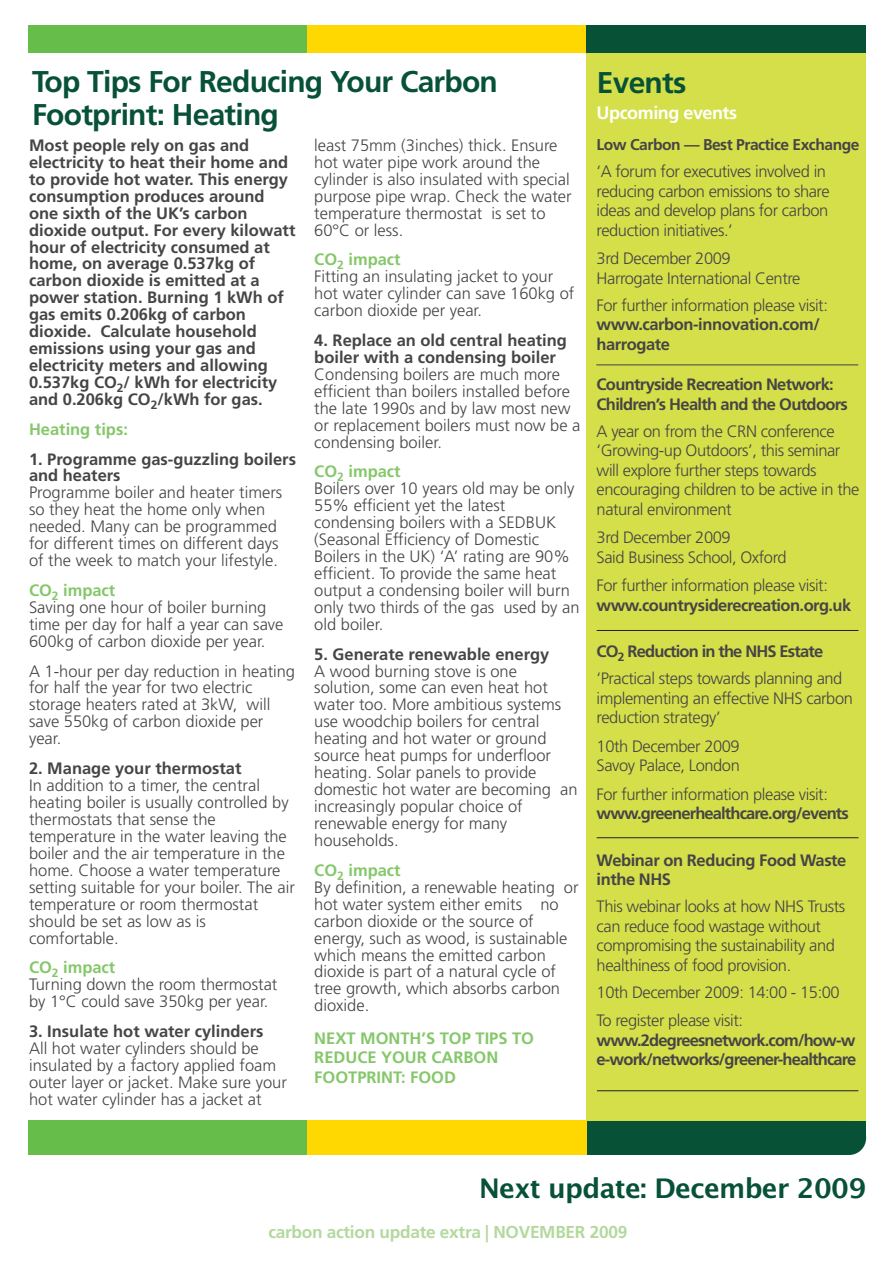
<style>
.page{position:relative;width:893px;height:1263px;background:#fff}
.page>*{position:absolute;margin:0;border:0;box-sizing:border-box;transform-origin:0 0}
.t1{font:700 30px/33px "Frutiger";letter-spacing:-.025em;color:#075137}
.t2{font:700 27px "Lucida Grande";letter-spacing:-.025em;color:#075137}
.t3{font:700 18px "Frutiger";letter-spacing:-.025em;color:#fff}
.t4{font:700 17.25px "Frutiger";letter-spacing:-.015em;color:#b3d99e}
.t5{font:300 16.5px/17px "Frutiger";color:#464445}
.t6{font:300 16.5px/19.5px "Frutiger";letter-spacing:-.025em;color:#464445}
.t7{font:700 16.5px/17px "Frutiger";color:#464445}
.t8{font:700 16.5px/19.5px "Frutiger";letter-spacing:-.05em;color:#464445}
.t9{font:700 16.5px/19.5px "Frutiger";letter-spacing:-.025em;color:#464445}
.t10{font:700 16.5px/19.5px "Frutiger";color:#85c76a}
.t11{font:700 16.5px/19.5px "Frutiger";letter-spacing:-.04em;color:#464445}
.t12{font:700 16.5px "Frutiger";letter-spacing:-.035em;color:#464445}
.t13{font:700 15.6px "Frutiger";letter-spacing:-.03em;color:#464445}
.s1{font-weight:700;color:#85c76a}
.s2{font-weight:700}
</style>
<div class="page">
<div style="left:587px;top:47px;width:279px;height:1082px;background:#d4df4a"></div>
<div style="left:28px;top:25px;width:280px;height:27px;background:#67bd4a"></div>
<div style="left:307px;top:25px;width:280px;height:27px;background:#ffd801"></div>
<div style="left:587px;top:25px;width:279px;height:27px;background:#075137"></div>
<div style="left:29px;top:1121px;width:279px;height:34px;background:#67bd4a"></div>
<div style="left:538px;top:1121px;width:328px;height:34px;background:#075137;border-radius:17px"></div>
<div style="left:307px;top:1121px;width:280px;height:34px;background:#ffd801"></div>
<hr style="left:596px;top:364px;width:262px;height:1px;background:#414146">
<hr style="left:597px;top:1090px;width:261px;height:1px;background:#212126">
<hr style="left:597px;top:630px;width:261px;height:1px;background:#212126">
<hr style="left:597px;top:837px;width:261px;height:1px;background:#212126">
<h1 class="t1" style="left:32px;top:67px;width:467px">Top Tips For Reducing Your Carbon<br>Footprint: Heating</h1>
<p class="t7" style="left:29px;top:138px;width:268px">Most people rely on gas and electricity to heat their home and to provide hot water. This energy consumption produces around one sixth of the UK’s carbon dioxide output. For every kilowatt hour of electricity consumed at home, on average 0.537kg of carbon dioxide is emitted at a power station. Burning 1 kWh of gas emits 0.206kg of carbon dioxide. Calculate household emissions using your gas and electricity meters and allowing<br>0.537kg CO<sub>2</sub>/ kWh for electricity and 0.206kg CO<sub>2</sub>/kWh for gas.</p>
<p class="t10" style="left:29px;top:421px;width:100px">Heating tips:</p>
<p class="t7" style="left:29px;top:452px;width:269px">1. Programme gas-guzzling boilers and heaters</p>
<p class="t5" style="left:29px;top:485px;width:255px">Programme boiler and heater timers so they heat the home only when needed. Many can be programmed for different times on different days of the week to match your lifestyle.</p>
<p class="t5" style="left:29px;top:583px;width:256px"><span class="s1">CO</span><sub>2</sub> <span class="s1">impact<br></span>Saving one hour of boiler burning time per day for half a year can save<br>600kg of carbon dioxide per year.</p>
<p class="t5" style="left:29px;top:664px;width:268px">A 1-hour per day reduction in heating for half the year for two electric storage heaters rated at 3kW, will save 550kg of carbon dioxide per year.</p>
<p class="t7" style="left:29px;top:761px;width:214px">2. Manage your thermostat</p>
<p class="t5" style="left:29px;top:778px;width:267px">In addition to a timer, the central heating boiler is usually controlled by thermostats that sense the temperature in the water leaving the boiler and the air temperature in the home. Choose a water temperature setting suitable for your boiler. The air temperature or room thermostat should be set as low as is comfortable.</p>
<p class="t5" style="left:29px;top:960px;width:250px"><span class="s1">CO</span><sub>2</sub> <span class="s1">impact<br></span>Turning down the room thermostat by 1°C could save 350kg per year.</p>
<p class="t7" style="left:29px;top:1024px;width:236px">3. Insulate hot water cylinders</p>
<p class="t5" style="left:29px;top:1041px;width:259px">All hot water cylinders should be insulated by a factory applied foam outer layer or jacket. Make sure your hot water cylinder has a jacket at</p>
<p class="t5" style="left:314px;top:138px;width:259px">least 75mm (3inches) thick. Ensure hot water pipe work around the cylinder is also insulated with special purpose pipe wrap. Check the water temperature thermostat is set to<br>60°C or less.</p>
<p class="t5" style="left:314px;top:252px;width:262px"><span class="s1">CO</span><sub>2</sub> <span class="s1">impact<br></span>Fitting an insulating jacket to your hot water cylinder can save 160kg of carbon dioxide per year.</p>
<p class="t7" style="left:314px;top:333px;width:254px">4. Replace an old central heating boiler with a condensing boiler</p>
<p class="t5" style="left:314px;top:367px;width:268px">Condensing boilers are much more efficient than boilers installed before the late 1990s and by law most new or replacement boilers must now be a condensing boiler.</p>
<p class="t5" style="left:314px;top:464px;width:267px"><span class="s1">CO</span><sub>2</sub> <span class="s1">impact<br></span>Boilers over 10 years old may be only<br>55% efficient yet the latest condensing boilers with a SEDBUK (Seasonal Efficiency of Domestic<br>Boilers in the UK) ‘A’ rating are 90% efficient. To provide the same heat output a condensing boiler will burn only two thirds of the gas used by an old boiler.</p>
<p class="t7" style="left:314px;top:647px;width:237px">5. Generate renewable energy</p>
<p class="t5" style="left:314px;top:663px;width:265px">A wood burning stove is one solution, some can even heat hot water too. More ambitious systems use woodchip boilers for central heating and hot water or ground source heat pumps for underfloor heating. Solar panels to provide domestic hot water are becoming an increasingly popular choice of renewable energy for many households.</p>
<p class="t5" style="left:314px;top:863px;width:266px"><span class="s1">CO</span><sub>2</sub> <span class="s1">impact<br></span>By definition, a renewable heating or hot water system either emits no carbon dioxide or the source of energy, such as wood, is sustainable which means the emitted carbon dioxide is part of a natural cycle of tree growth, which absorbs carbon dioxide.</p>
<p class="t10" style="left:314px;top:1029px;width:221px">NEXT MONTH’S TOP TIPS TO<br>REDUCE YOUR CARBON<br>FOOTPRINT: FOOD</p>
<h1 class="t1" style="left:597px;top:68px;width:91px">Events</h1>
<p class="t3" style="left:597px;top:105px;width:142px">Upcoming events</p>
<p class="t13" style="left:597px;top:138px;width:264px">Low Carbon — Best Practice Exchange</p>
<p class="t6" style="left:597px;top:163px;width:235px">‘A forum for executives involved in reducing carbon emissions to share ideas and develop plans for carbon reduction initiatives.’</p>
<p class="t6" style="left:597px;top:250px;width:205px">3rd December 2009<br>Harrogate International Centre</p>
<p class="t6" style="left:597px;top:296px;width:233px">For further information please visit:</p>
<p class="t9" style="left:597px;top:316px;width:225px">www.carbon-innovation.com/ harrogate</p>
<p class="t11" style="left:597px;top:376px;width:253px">Countryside Recreation Network:<br>Children’s Health and the Outdoors</p>
<p class="t6" style="left:597px;top:422px;width:264px">A year on from the CRN conference ‘Growing-up Outdoors’, this seminar will explore further steps towards encouraging children to be active in the natural environment</p>
<p class="t6" style="left:597px;top:529px;width:192px">3rd December 2009<br>Said Business School, Oxford</p>
<p class="t6" style="left:597px;top:577px;width:233px">For further information please visit:</p>
<p class="t12" style="left:597px;top:598px;width:256px">www.countrysiderecreation.org.uk</p>
<p class="t6" style="left:597px;top:639px;width:247px;line-height:27px"><span class="s2">CO</span><sub>2</sub> <span class="s2">Reduction in the NHS Estate </span>‘Practical steps towards planning and</p>
<p class="t6" style="left:597px;top:689px;width:258px">implementing an effective NHS carbon reduction strategy’</p>
<p class="t6" style="left:597px;top:737px;width:145px">10th December 2009<br>Savoy Palace, London</p>
<p class="t6" style="left:597px;top:785px;width:233px">For further information please visit:</p>
<p class="t8" style="left:597px;top:805px;width:254px">www.greenerhealthcare.org/events</p>
<p class="t9" style="left:597px;top:851px;width:251px">Webinar on Reducing Food Waste inthe NHS</p>
<p class="t6" style="left:597px;top:898px;width:250px">This webinar looks at how NHS Trusts can reduce food wastage without compromising the sustainability and healthiness of food provision.</p>
<p class="t6" style="left:597px;top:979px;width:245px;line-height:28.5px">10th December 2009: 14:00 - 15:00<br>To register please visit:</p>
<p class="t8" style="left:597px;top:1031px;width:261px">www.2degreesnetwork.com/how-w e-work/networks/greener-healthcare</p>
<h2 class="t2" style="left:479px;top:1173px;width:388px">Next update: December 2009</h2>
<p class="t4" style="left:268px;top:1225px;width:360px">carbon action update extra | NOVEMBER 2009</p>
</div>
